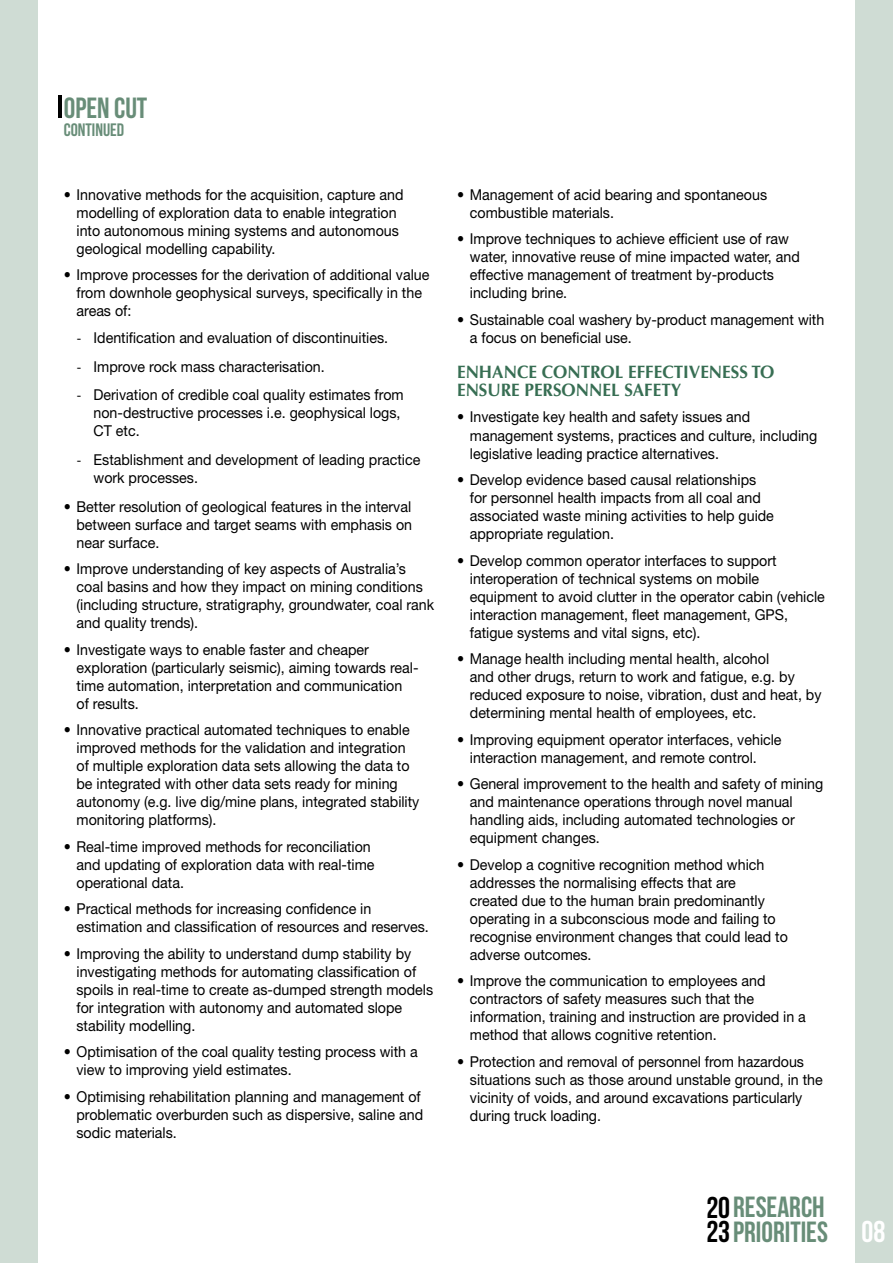
<style>
.page{position:relative;width:893px;height:1263px;background:#fff}
.page>*{position:absolute;margin:0;border:0;box-sizing:border-box;transform-origin:0 0}
.t1{font:29.25px/24.6px "Bebas Neue";color:#688d78}
.t2{font:700 18px/18px "Optima";color:#376e53;scale:.95 1}
.t3{font:18px "Bebas Neue";color:#688d78}
.t4{font:15px/18px "Helvetica Neue LT Std";color:#000;scale:.95 1}
.s1{font-family:"Calluna"}
.s2{font-size:30.15px;color:#000}
.s3{font-size:30.15px;color:#fff}
</style>
<div class="page">
<div style="left:855px;top:0;width:38px;height:1263px;background:#cfdcd4"></div>
<div style="left:0;top:0;width:37px;height:1263px;background:#cfdcd4"></div>
<hr style="left:58px;top:96px;width:4px;height:22px;background:#000">
<h1 class="t1" style="left:64px;top:95px;width:85px">OPEN CUT</h1>
<p class="t3" style="left:64px;top:119px;width:62px">CONTINUED</p>
<p class="t4" style="left:77px;top:185px;width:346px;text-indent:-13px">• Innovative methods for the acquisition, capture and modelling of exploration data to enable integration into autonomous mining systems and autonomous geological modelling capability.</p>
<p class="t4" style="left:77px;top:266px;width:373px;text-indent:-13px">• Improve processes for the derivation of additional value from downhole geophysical surveys, specifically in the areas of:</p>
<p class="t4" style="left:77px;top:328px;width:329px"><span class="s1">-</span> Identification and evaluation of discontinuities.</p>
<p class="t4" style="left:77px;top:357px;width:263px"><span class="s1">-</span> Improve rock mass characterisation.</p>
<p class="t4" style="left:94px;top:386px;width:328px;text-indent:-17px"><span class="s1">-</span> Derivation of credible coal quality estimates from non-destructive processes i.e. geophysical logs,<br>CT etc.</p>
<p class="t4" style="left:94px;top:450px;width:345px;text-indent:-17px"><span class="s1">-</span> Establishment and development of leading practice work processes.</p>
<p class="t4" style="left:77px;top:497px;width:355px;text-align:justify;text-indent:-13px">• Better resolution of geological features in the interval between surface and target seams with emphasis on near surface.</p>
<p class="t4" style="left:77px;top:559px;width:378px;text-indent:-13px">• Improve understanding of key aspects of Australia’s coal basins and how they impact on mining conditions (including structure, stratigraphy, groundwater, coal rank and quality trends).</p>
<p class="t4" style="left:77px;top:640px;width:362px;text-indent:-13px">• Investigate ways to enable faster and cheaper exploration (particularly seismic), aiming towards real&shy;time automation, interpretation and communication<br>of results.</p>
<p class="t4" style="left:77px;top:720px;width:362px;text-indent:-13px">• Innovative practical automated techniques to enable improved methods for the validation and integration of multiple exploration data sets allowing the data to be integrated with other data sets ready for mining autonomy (e.g. live dig/mine plans, integrated stability monitoring platforms).</p>
<p class="t4" style="left:77px;top:837px;width:315px;text-indent:-13px">• Real-time improved methods for reconciliation and updating of exploration data with real-time operational data.</p>
<p class="t4" style="left:77px;top:899px;width:372px;text-indent:-13px">• Practical methods for increasing confidence in estimation and classification of resources and reserves.</p>
<p class="t4" style="left:77px;top:944px;width:377px;text-indent:-13px">• Improving the ability to understand dump stability by investigating methods for automating classification of spoils in real-time to create as-dumped strength models for integration with autonomy and automated slope stability modelling.</p>
<p class="t4" style="left:77px;top:1042px;width:361px;text-indent:-13px">• Optimisation of the coal quality testing process with a view to improving yield estimates.</p>
<p class="t4" style="left:77px;top:1087px;width:366px;text-indent:-13px">• Optimising rehabilitation planning and management of problematic overburden such as dispersive, saline and sodic materials.</p>
<p class="t4" style="left:470px;top:185px;width:314px;text-indent:-13px">• Management of acid bearing and spontaneous combustible materials.</p>
<p class="t4" style="left:470px;top:230px;width:349px;text-indent:-13px">• Improve techniques to achieve efficient use of raw water, innovative reuse of mine impacted water, and effective management of treatment by-products including brine.</p>
<p class="t4" style="left:470px;top:310px;width:375px;text-indent:-13px">• Sustainable coal washery by-product management with a focus on beneficial use.</p>
<p class="t2" style="left:457px;top:363px;width:336px">ENHANCE CONTROL EFFECTIVENESS TO<br>ENSURE PERSONNEL SAFETY</p>
<p class="t4" style="left:470px;top:408px;width:367px;text-indent:-13px">• Investigate key health and safety issues and management systems, practices and culture, including legislative leading practice alternatives.</p>
<p class="t4" style="left:470px;top:470px;width:322px;text-indent:-13px">• Develop evidence based causal relationships for personnel health impacts from all coal and associated waste mining activities to help guide appropriate regulation.</p>
<p class="t4" style="left:470px;top:551px;width:375px;text-indent:-13px">• Develop common operator interfaces to support interoperation of technical systems on mobile equipment to avoid clutter in the operator cabin (vehicle interaction management, fleet management, GPS, fatigue systems and vital signs, etc).</p>
<p class="t4" style="left:470px;top:649px;width:372px;text-indent:-13px">• Manage health including mental health, alcohol<br>and other drugs, return to work and fatigue, e.g. by reduced exposure to noise, vibration, dust and heat, by determining mental health of employees, etc.</p>
<p class="t4" style="left:470px;top:730px;width:330px;text-indent:-13px">• Improving equipment operator interfaces, vehicle interaction management, and remote control.</p>
<p class="t4" style="left:470px;top:774px;width:374px;text-indent:-13px">• General improvement to the health and safety of mining and maintenance operations through novel manual handling aids, including automated technologies or equipment changes.</p>
<p class="t4" style="left:470px;top:855px;width:336px;text-indent:-13px">• Develop a cognitive recognition method which addresses the normalising effects that are<br>created due to the human brain predominantly operating in a subconscious mode and failing to recognise environment changes that could lead to adverse outcomes.</p>
<p class="t4" style="left:470px;top:971px;width:355px;text-indent:-13px">• Improve the communication to employees and contractors of safety measures such that the information, training and instruction are provided in a method that allows cognitive retention.</p>
<p class="t4" style="left:470px;top:1052px;width:373px;text-indent:-13px">• Protection and removal of personnel from hazardous situations such as those around unstable ground, in the vicinity of voids, and around excavations particularly during truck loading.</p>
<h1 class="t1" style="left:706px;top:1194px;width:180px"><span class="s2">20</span>RESEARCH<br><span class="s2">23</span>PRIORITIES <span class="s3">08</span></h1>
</div>
